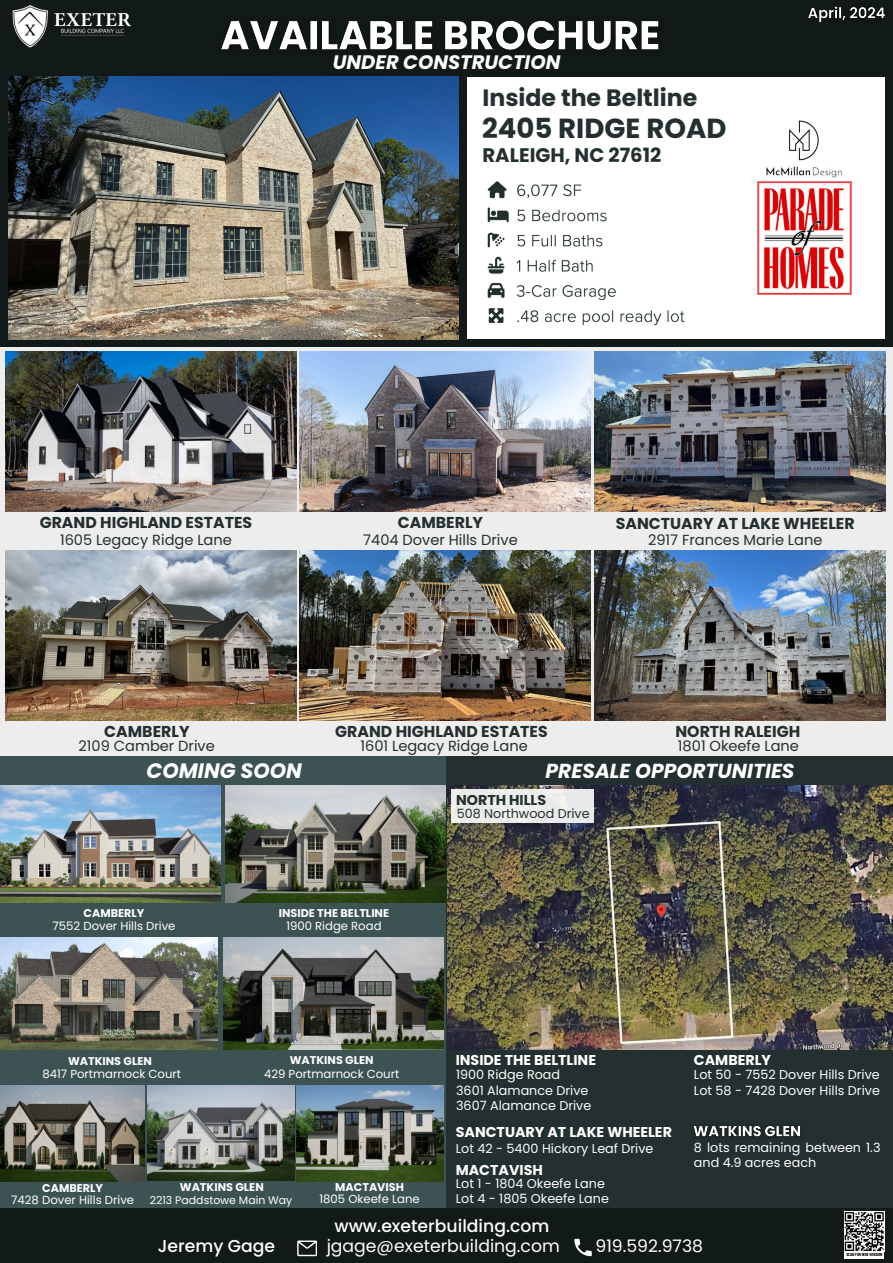
<style>
.page{position:relative;width:893px;height:1263px;background:#ededed}
.page>*{position:absolute;margin:0;border:0;box-sizing:border-box;transform-origin:0 0}
.t1{font:700 27.6px "Poppins";color:#242f2f}
.t2{font:700 23.62px "Poppins";color:#242f2f}
.t3{font:italic 700 20.85px "Poppins";color:#fff}
.t4{font:italic 700 20.25px "Poppins";color:#fff}
.t5{font:700 19.65px "Poppins";color:#242f2f}
.t6{font:italic 700 19.5px "Poppins";color:#fff}
.t7{font:17.25px "Poppins";color:#fff}
.t8{font:500 17.25px "Poppins";color:#fff}
.t9{font:700 15.75px "Poppins";color:#242f2f}
.t10{font:14.62px "Poppins";color:#242f2f}
.t11{font:700 14.25px "Poppins";color:#fff}
.t12{font:700 14.25px "Poppins";color:#242f2f}
.t13{font:12.75px/15.1px "Poppins";color:#fff}
.t14{font:12.75px "Poppins";color:#242f2f}
.t15{font:11.62px "Poppins";color:#fff}
.t16{font:700 11.18px "Poppins";color:#fff}
.t17{font:10.88px "Poppins";color:#fff}
.t18{font:700 4.2px "Barlow Condensed";color:#000}
</style>
<div class="page">
<div style="left:0;top:0;width:893px;height:346px;background:#121919"></div>
<div style="left:0;top:756px;width:447px;height:452px;background:#3d5252"></div>
<div style="left:0;top:1208px;width:893px;height:55px;background:#121919"></div>
<img style="left:12px;top:5px;width:120px;height:43px">
<img style="left:844px;top:1211px;width:40px;height:40px">
<div style="left:844px;top:1251px;width:40px;height:7px;background:#fff"></div>
<svg style="left:297px;top:1240px;width:20px;height:16px"></svg>
<svg style="left:574px;top:1239px;width:18px;height:17px"></svg>
<div style="left:446px;top:756px;width:447px;height:452px;background:#242f2f"></div>
<img style="left:0;top:1086px;width:145px;height:95px">
<img style="left:148px;top:1086px;width:146px;height:95px">
<img style="left:297px;top:1086px;width:146px;height:95px">
<img style="left:0;top:785px;width:220px;height:118px">
<img style="left:226px;top:785px;width:220px;height:118px">
<img style="left:5px;top:352px;width:291px;height:160px">
<img style="left:300px;top:352px;width:290px;height:160px">
<img style="left:594px;top:352px;width:291px;height:160px">
<img style="left:0;top:938px;width:218px;height:112px">
<img style="left:224px;top:938px;width:219px;height:112px">
<img style="left:5px;top:550px;width:291px;height:170px">
<img style="left:300px;top:550px;width:290px;height:170px">
<img style="left:594px;top:550px;width:291px;height:170px">
<img style="left:9px;top:76px;width:449px;height:263px">
<div style="left:467px;top:77px;width:418px;height:261px;background:#fff"></div>
<img style="left:487px;top:181px;width:198px;height:145px">
<img style="left:447px;top:785px;width:446px;height:265px">
<div style="left:452px;top:790px;width:142px;height:33px;background:#eaebeb"></div>
<img style="left:757px;top:181px;width:95px;height:113px">
<img style="left:766px;top:121px;width:76px;height:56px">
<img style="left:221px;top:20px;width:438px;height:30px">
<img style="left:808px;top:6px;width:77px;height:16px">
<img style="left:693px;top:1126px;width:107px;height:11px">
<p class="t6" style="left:333px;top:48px;width:229px">UNDER CONSTRUCTION</p>
<h6 class="t2" style="left:482px;top:81px;width:216px">Inside the Beltline</h6>
<h4 class="t1" style="left:482px;top:109px;width:246px">2405 RIDGE ROAD</h4>
<h6 class="t5" style="left:482px;top:142px;width:180px">RALEIGH, NC 27612</h6>
<p class="t9" style="left:40px;top:512px;width:214px">GRAND HIGHLAND ESTATES</p>
<p class="t10" style="left:60px;top:530px;width:173px">1605 Legacy Ridge Lane</p>
<p class="t9" style="left:398px;top:512px;width:87px">CAMBERLY</p>
<p class="t10" style="left:363px;top:530px;width:156px">7404 Dover Hills Drive</p>
<p class="t9" style="left:616px;top:512px;width:240px">SANCTUARY AT LAKE WHEELER</p>
<p class="t10" style="left:648px;top:530px;width:176px">2917 Frances Marie Lane</p>
<p class="t9" style="left:104px;top:720px;width:87px">CAMBERLY</p>
<p class="t10" style="left:79px;top:736px;width:138px">2109 Camber Drive</p>
<h5 class="t3" style="left:146px;top:756px;width:157px">COMING SOON</h5>
<p class="t9" style="left:335px;top:720px;width:214px">GRAND HIGHLAND ESTATES</p>
<p class="t10" style="left:360px;top:736px;width:169px">1601 Legacy Ridge Lane</p>
<p class="t9" style="left:675px;top:720px;width:126px">NORTH RALEIGH</p>
<p class="t10" style="left:678px;top:736px;width:122px">1801 Okeefe Lane</p>
<h5 class="t4" style="left:545px;top:757px;width:250px">PRESALE OPPORTUNITIES</h5>
<p class="t12" style="left:456px;top:790px;width:92px">NORTH HILLS</p>
<p class="t14" style="left:457px;top:805px;width:134px">508 Northwood Drive</p>
<p class="t16" style="left:84px;top:905px;width:62px">CAMBERLY</p>
<p class="t15" style="left:53px;top:918px;width:124px">7552 Dover Hills Drive</p>
<p class="t16" style="left:279px;top:905px;width:112px">INSIDE THE BELTLINE</p>
<p class="t15" style="left:286px;top:918px;width:97px">1900 Ridge Road</p>
<p class="t16" style="left:68px;top:1053px;width:85px">WATKINS GLEN</p>
<p class="t15" style="left:43px;top:1066px;width:140px">8417 Portmarnock Court</p>
<p class="t16" style="left:290px;top:1052px;width:85px">WATKINS GLEN</p>
<h4 class="t15" style="left:264px;top:1066px;width:137px">429 Portmarnock Court</h4>
<p class="t16" style="left:42px;top:1180px;width:62px">CAMBERLY</p>
<p class="t15" style="left:11px;top:1191px;width:124px">7428 Dover Hills Drive</p>
<p class="t16" style="left:180px;top:1179px;width:85px">WATKINS GLEN</p>
<p class="t17" style="left:150px;top:1193px;width:144px">2213 Paddstowe Main Way</p>
<p class="t16" style="left:335px;top:1179px;width:70px">MACTAVISH</p>
<p class="t15" style="left:319px;top:1191px;width:102px">1805 Okeefe Lane</p>
<p class="t11" style="left:456px;top:1050px;width:142px">INSIDE THE BELTLINE</p>
<p class="t13" style="left:456px;top:1067px;width:106px">1900 Ridge Road</p>
<h5 class="t13" style="left:456px;top:1082px;width:134px">3601 Alamance Drive</h5>
<p class="t13" style="left:456px;top:1098px;width:137px">3607 Alamance Drive</p>
<h5 class="t11" style="left:456px;top:1122px;width:218px">SANCTUARY AT LAKE WHEELER</h5>
<p class="t13" style="left:456px;top:1141px;width:199px">Lot 42 - 5400 Hickory Leaf Drive</p>
<h5 class="t11" style="left:456px;top:1160px;width:89px">MACTAVISH</h5>
<p class="t13" style="left:456px;top:1175px;width:151px">Lot 1 - 1804 Okeefe Lane</p>
<p class="t13" style="left:456px;top:1190px;width:155px">Lot 4 - 1805 Okeefe Lane</p>
<p class="t8" style="left:334px;top:1213px;width:216px">www.exeterbuilding.com</p>
<p class="t11" style="left:694px;top:1050px;width:79px">CAMBERLY</p>
<p class="t13" style="left:694px;top:1067px;width:187px">Lot 50 - 7552 Dover Hills Drive</p>
<p class="t13" style="left:694px;top:1082px;width:187px">Lot 58 - 7428 Dover Hills Drive</p>
<p class="t13" style="left:694px;top:1139px;width:188px">8 lots remaining between 1.3 and 4.9 acres each</p>
<p class="t8" style="left:158px;top:1233px;width:119px">Jeremy Gage</p>
<h5 class="t7" style="left:327px;top:1233px;width:235px">jgage@exeterbuilding.com</h5>
<h4 class="t7" style="left:595px;top:1233px;width:109px">919.592.9738</h4>
<p class="t18" style="left:846px;top:1252px;width:38px">SCAN FOR WEB VERSION</p>
</div>
